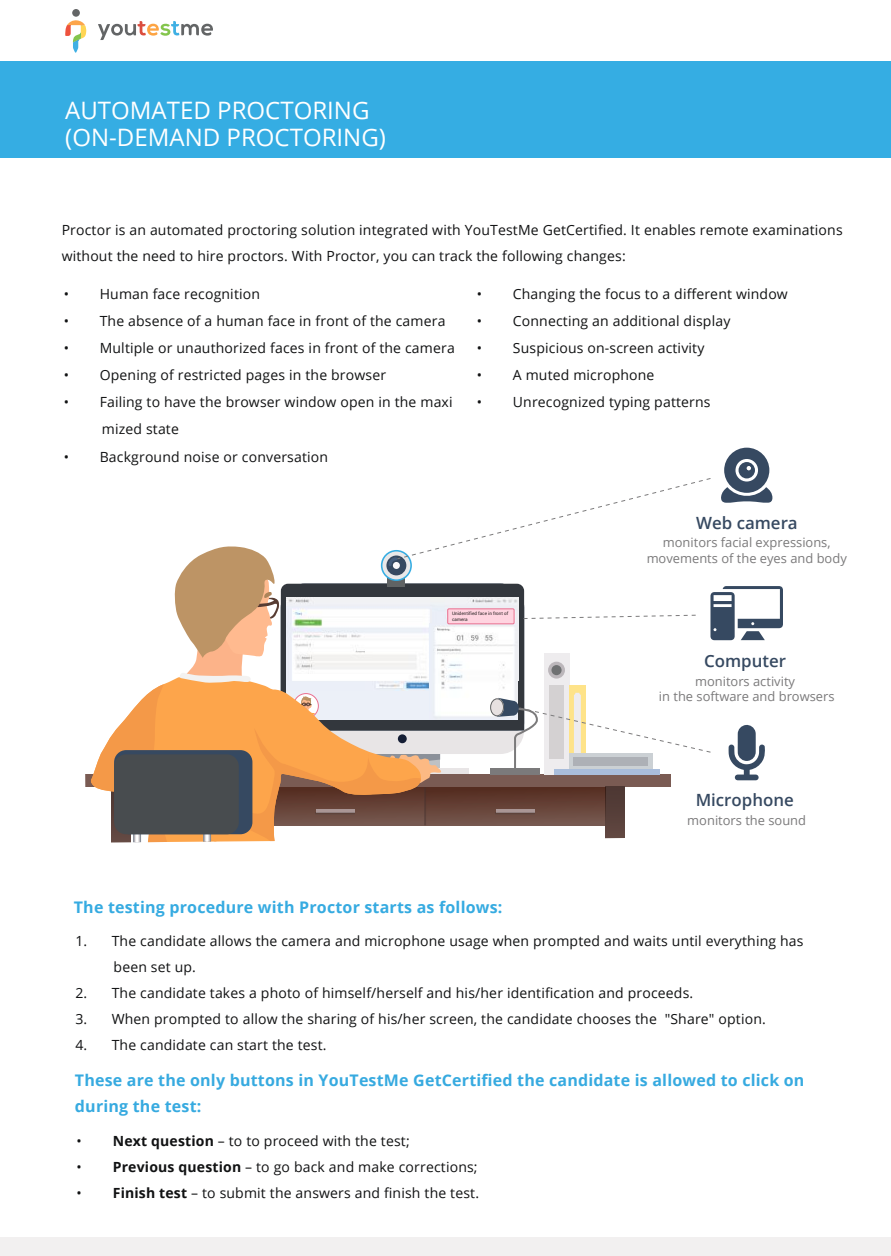
<style>
.page{position:relative;width:891px;height:1256px;background:#fff}
.page>*{position:absolute;margin:0;border:0;box-sizing:border-box;transform-origin:0 0}
.t1{font:24px/27px "Open Sans";color:#fff}
.t2{font:600 16.8px "Open Sans";color:#364961}
.t3{font:700 16px/26px "Open Sans";letter-spacing:.01em;color:#37aae0}
.t4{font:700 16px "Open Sans";letter-spacing:.01em;color:#36abe1}
.t5{font:14px/26px "Open Sans";letter-spacing:.01em;color:#111213}
.t6{font:12.9px/15.5px "Open Sans";color:#7b7a7b;text-align:center}
.t7{font:4.6px/5.5px "Roboto";color:#241f1f}
.s1{font-weight:700}
</style>
<div class="page">
<svg style="left:89px;top:732px;width:25px;height:110px"></svg>
<svg style="left:114px;top:447px;width:668px;height:395px"></svg>
<div style="left:447px;top:609px;width:67px;height:15px;background:#ffd4e0"></div>
<div style="left:447px;top:608px;width:67px;height:16px;border:1px solid #ea6e8e"></div>
<svg style="left:98px;top:21px;width:115px;height:19px"></svg>
<div style="left:72px;top:9px;width:8px;height:8px;background:#636566;border-radius:50%"></div>
<svg style="left:65px;top:20px;width:21px;height:33px"></svg>
<div style="left:0;top:61px;width:890px;height:96px;background:#35ade3"></div>
<div style="left:0;top:1237px;width:890px;height:18px;background:#f2f0f0"></div>
<h1 class="t1" style="left:65px;top:96px;width:322px">AUTOMATED PROCTORING (ON-DEMAND PROCTORING)</h1>
<p class="t5" style="left:62px;top:216px;width:782px">Proctor is an automated proctoring solution integrated with YouTestMe GetCertified. It enables remote examinations without the need to hire proctors. With Proctor, you can track the following changes:</p>
<p class="t5" style="left:64px;top:281px;width:198px">• Human face recognition</p>
<p class="t5" style="left:64px;top:308px;width:383px">• The absence of a human face in front of the camera</p>
<p class="t5" style="left:64px;top:335px;width:392px">• Multiple or unauthorized faces in front of the camera</p>
<p class="t5" style="left:64px;top:362px;width:324px">• Opening of restricted pages in the browser</p>
<p class="t5" style="left:102px;top:388px;width:352px;line-height:27px;text-indent:-38px">• Failing to have the browser window open in the maxi mized state</p>
<p class="t5" style="left:64px;top:443px;width:266px">• Background noise or conversation</p>
<p class="t5" style="left:476px;top:281px;width:312px">• Changing the focus to a different window</p>
<p class="t5" style="left:476px;top:308px;width:255px">• Connecting an additional display</p>
<p class="t5" style="left:476px;top:335px;width:229px">• Suspicious on-screen activity</p>
<p class="t5" style="left:476px;top:362px;width:179px">• A muted microphone</p>
<p class="t5" style="left:476px;top:389px;width:235px">• Unrecognized typing patterns</p>
<p class="t2" style="left:696px;top:511px;width:103px">Web camera</p>
<p class="t6" style="left:646px;top:534px;width:201px">monitors facial expressions, movements of the eyes and body</p>
<p class="t7" style="left:452px;top:610px;width:58px">Unidentified face in front of camera</p>
<p class="t2" style="left:703px;top:649px;width:83px">Computer</p>
<p class="t6" style="left:658px;top:673px;width:177px">monitors activity<br>in the software and browsers</p>
<p class="t2" style="left:695px;top:788px;width:100px">Microphone</p>
<p class="t6" style="left:687px;top:812px;width:120px">monitors the sound</p>
<p class="t4" style="left:74px;top:895px;width:430px">The testing procedure with Proctor starts as follows:</p>
<p class="t5" style="left:113px;top:927px;width:691px;text-indent:-38px">1. The candidate allows the camera and microphone usage when prompted and waits until everything has been set up.</p>
<p class="t5" style="left:75px;top:979px;width:619px">2. The candidate takes a photo of himself/herself and his/her identification and proceeds.</p>
<p class="t5" style="left:75px;top:1005px;width:691px">3. When prompted to allow the sharing of his/her screen, the candidate chooses the "Share" option.</p>
<p class="t5" style="left:75px;top:1031px;width:252px">4. The candidate can start the test.</p>
<p class="t3" style="left:75px;top:1066px;width:730px">These are the only buttons in YouTestMe GetCertified the candidate is allowed to click on during the test:</p>
<p class="t5" style="left:77px;top:1127px;width:334px">• <span class="s1">Next question</span> – to to proceed with the test;</p>
<p class="t5" style="left:77px;top:1153px;width:402px">• <span class="s1">Previous question</span> – to go back and make corrections;</p>
<p class="t5" style="left:77px;top:1179px;width:404px">• <span class="s1">Finish test</span> – to submit the answers and finish the test.</p>
</div>
